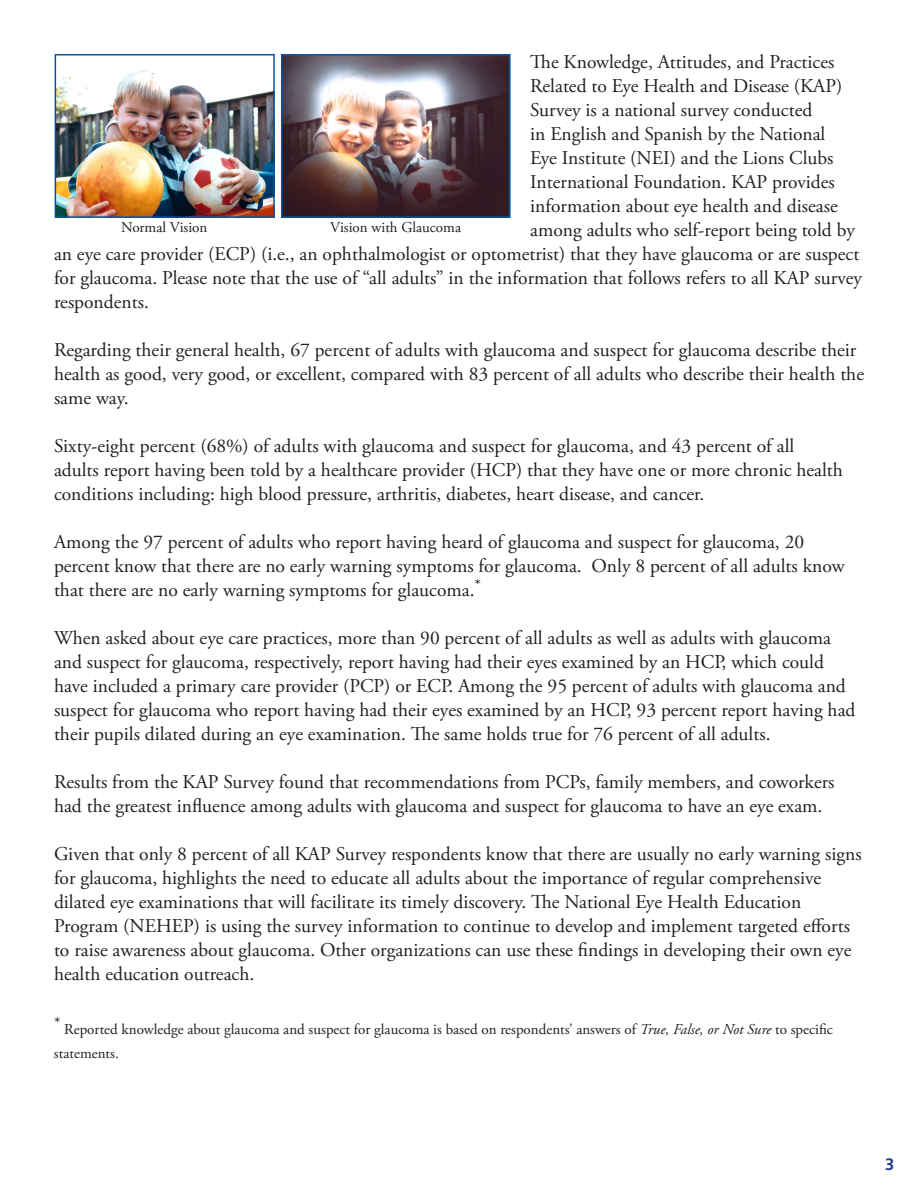
<style>
.page{position:relative;width:918px;height:1188px;background:#fff}
.page>*{position:absolute;margin:0;border:0;box-sizing:border-box;transform-origin:0 0}
.Body{font:19.5px/24px "Adobe Garamond Pro";color:#231f20}
.t1{font:700 16.5px "Frutiger LT Std";color:#253b8d}
.Body-2{font:15px/24px "Adobe Garamond Pro";color:#231f20}
.Side_body{font:15px "Adobe Garamond Pro";color:#231f20}
.s1{font-style:italic}
</style>
<div class="page">
<img style="left:58px;top:70px;width:214px;height:145px">
<div style="left:55px;top:54px;width:220px;height:164px;border:2px solid #0a54a1"></div>
<img style="left:284px;top:57px;width:224px;height:158px">
<div style="left:281px;top:54px;width:230px;height:164px;border:2px solid #0a54a1"></div>
<p class="Body" style="left:530px;top:51px;width:306px">The Knowledge, Attitudes, and Practices</p>
<p class="Body" style="left:530px;top:75px;width:314px">Related to Eye Health and Disease (KAP)</p>
<p class="Body" style="left:530px;top:99px;width:284px">Survey is a national survey conducted</p>
<p class="Body" style="left:530px;top:123px;width:297px">in English and Spanish by the National</p>
<p class="Body" style="left:530px;top:147px;width:305px">Eye Institute (NEI) and the Lions Clubs</p>
<p class="Body" style="left:530px;top:171px;width:306px">International Foundation. KAP provides</p>
<p class="Body" style="left:530px;top:195px;width:309px">information about eye health and disease</p>
<p class="Body" style="left:530px;top:219px;width:326px">among adults who self-report being told by</p>
<p class="Body" style="left:54px;top:243px;width:807px">an eye care provider (ECP) (i.e., an ophthalmologist or optometrist) that they have glaucoma or are suspect</p>
<p class="Body" style="left:54px;top:267px;width:810px">for glaucoma. Please note that the use of “all adults” in the information that follows refers to all KAP survey</p>
<p class="Body" style="left:54px;top:291px;width:96px">respondents.</p>
<p class="Body" style="left:54px;top:339px;width:812px">Regarding their general health, 67 percent of adults with glaucoma and suspect for glaucoma describe their health as good, very good, or excellent, compared with 83 percent of all adults who describe their health the same way.</p>
<p class="Body" style="left:54px;top:435px;width:790px">Sixty-eight percent (68%) of adults with glaucoma and suspect for glaucoma, and 43 percent of all adults report having been told by a healthcare provider (HCP) that they have one or more chronic health conditions including: high blood pressure, arthritis, diabetes, heart disease, and cancer.</p>
<p class="Body" style="left:54px;top:531px;width:792px">Among the 97 percent of adults who report having heard of glaucoma and suspect for glaucoma, 20 percent know that there are no early warning symptoms for glaucoma. Only 8 percent of all adults know that there are no early warning symptoms for glaucoma.<sup>*</sup></p>
<p class="Body" style="left:54px;top:627px;width:803px">When asked about eye care practices, more than 90 percent of all adults as well as adults with glaucoma and suspect for glaucoma, respectively, report having had their eyes examined by an HCP, which could have included a primary care provider (PCP) or ECP. Among the 95 percent of adults with glaucoma and suspect for glaucoma who report having had their eyes examined by an HCP, 93 percent report having had their pupils dilated during an eye examination. The same holds true for 76 percent of all adults.</p>
<p class="Body" style="left:54px;top:771px;width:782px">Results from the KAP Survey found that recommendations from PCPs, family members, and coworkers had the greatest influence among adults with glaucoma and suspect for glaucoma to have an eye exam.</p>
<p class="Body" style="left:54px;top:843px;width:809px">Given that only 8 percent of all KAP Survey respondents know that there are usually no early warning signs for glaucoma, highlights the need to educate all adults about the importance of regular comprehensive dilated eye examinations that will facilitate its timely discovery. The National Eye Health Education Program (NEHEP) is using the survey information to continue to develop and implement targeted efforts to raise awareness about glaucoma. Other organizations can use these findings in developing their own eye health education outreach.</p>
<p class="Body-2" style="left:54px;top:1018px;width:780px"><sup>*</sup> Reported knowledge about glaucoma and suspect for glaucoma is based on respondents’ answers of <span class="s1">True, False, or Not Sure</span> to specific statements.</p>
<p class="Body-2" style="left:121px;top:216px;width:88px">Normal Vision</p>
<p class="Side_body" style="left:330px;top:219px;width:133px">Vision with Glaucoma</p>
<p class="t1" style="left:885px;top:1155px;width:11px">3</p>
</div>
